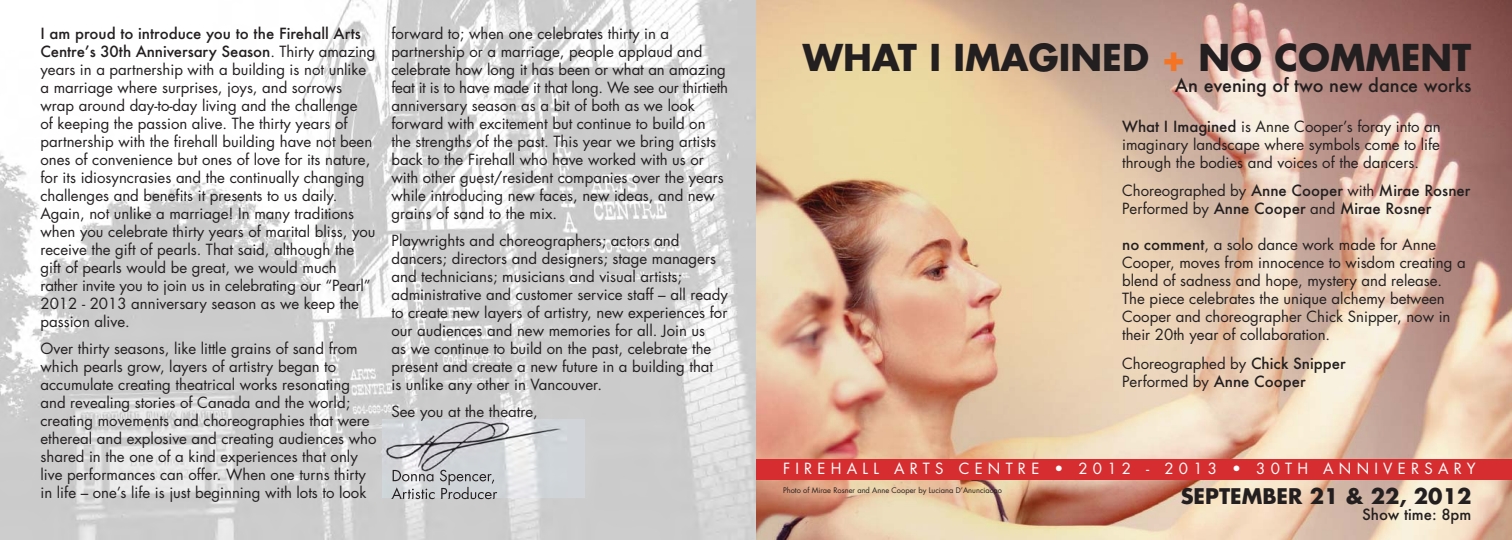
<style>
.page{position:relative;width:1512px;height:540px;background:#fff}
.page>*{position:absolute;margin:0;border:0;box-sizing:border-box;transform-origin:0 0}
.t1{font:700 36px "Futura";color:#231f20}
.t2{font:700 21px "Futura";color:#231f20}
.t3{font:500 18px "Futura";color:#231f20}
.t4{font:15px/18px "Futura";color:#231f20}
.t5{font:500 15px/18px "Futura";color:#231f20}
.t6{font:15px "Futura";letter-spacing:.35em;color:#fff}
.t7{font:7.5px "Futura";color:#231f20}
.s1{font-weight:500}
.s2{color:#f47423}
.s3{font-weight:400}
</style>
<div class="page">
<img style="left:0;top:0;width:1512px;height:540px">
<img style="left:383px;top:419px;width:201px;height:78px">
<img style="left:420px;top:419px;width:113px;height:2px">
<img style="left:393px;top:470px;width:101px;height:15px">
<img style="left:392px;top:487px;width:105px;height:10px">
<div style="left:756px;top:459px;width:756px;height:21px;background:#d62d30"></div>
<p class="t4" style="left:40px;top:26px;width:337px"><span class="s1">I am proud to introduce you to the Firehall Arts Centre’s 30th Anniversary Season</span>. Thirty amazing years in a partnership with a building is not unlike a marriage where surprises, joys, and sorrows wrap around day-to-day living and the challenge<br>of keeping the passion alive. The thirty years of partnership with the firehall building have not been ones of convenience but ones of love for its nature, for its idiosyncrasies and the continually changing challenges and benefits it presents to us daily.<br>Again, not unlike a marriage! In many traditions when you celebrate thirty years of marital bliss, you receive the gift of pearls. That said, although the gift of pearls would be great, we would much rather invite you to join us in celebrating our “Pearl” 2012 - 2013 anniversary season as we keep the passion alive.</p>
<p class="t4" style="left:40px;top:341px;width:337px">Over thirty seasons, like little grains of sand from which pearls grow, layers of artistry began to accumulate creating theatrical works resonating and revealing stories of Canada and the world; creating movements and choreographies that were ethereal and explosive and creating audiences who shared in the one of a kind experiences that only live performances can offer. When one turns thirty in life – one’s life is just beginning with lots to look</p>
<p class="t4" style="left:392px;top:25px;width:338px">forward to; when one celebrates thirty in a partnership or a marriage, people applaud and celebrate how long it has been or what an amazing feat it is to have made it that long. We see our thirtieth anniversary season as a bit of both as we look forward with excitement but continue to build on the strengths of the past. This year we bring artists back to the Firehall who have worked with us or with other guest/resident companies over the years while introducing new faces, new ideas, and new grains of sand to the mix.</p>
<p class="t4" style="left:392px;top:232px;width:338px">Playwrights and choreographers; actors and dancers; directors and designers; stage managers and technicians; musicians and visual artists; administrative and customer service staff – all ready to create new layers of artistry, new experiences for our audiences and new memories for all. Join us<br>as we continue to build on the past, celebrate the present and create a new future in a building that<br>is unlike any other in Vancouver.</p>
<p class="t4" style="left:392px;top:403px;width:148px">See you at the theatre,</p>
<p class="t4" style="left:392px;top:486px;width:107px">Artistic Producer</p>
<h1 class="t1" style="left:803px;top:41px;width:670px">WHAT I IMAGINED <span class="s2">+</span> NO COMMENT</h1>
<p class="t3" style="left:1175px;top:77px;width:298px">An evening of two new dance works</p>
<p class="t4" style="left:1122px;top:118px;width:320px;text-align:justify"><span class="s1">What I Imagined</span> is Anne Cooper’s foray into an imaginary landscape where symbols come to life through the bodies and voices of the dancers.</p>
<p class="t5" style="left:1122px;top:183px;width:350px"><span class="s3">Choreographed by</span> Anne Cooper <span class="s3">with</span> Mirae Rosner<br><span class="s3">Performed by</span> Anne Cooper <span class="s3">and</span> Mirae Rosner</p>
<p class="t4" style="left:1122px;top:237px;width:345px"><span class="s1">no comment</span>, a solo dance work made for Anne Cooper, moves from innocence to wisdom creating a blend of sadness and hope, mystery and release.<br>The piece celebrates the unique alchemy between Cooper and choreographer Chick Snipper, now in their 20th year of collaboration.</p>
<p class="t4" style="left:1122px;top:355px;width:225px">Choreographed by <span class="s1">Chick Snipper<br></span>Performed by <span class="s1">Anne Cooper</span></p>
<p class="t6" style="left:783px;top:462px;width:694px">FIREHALL ARTS CENTRE • 2012 - 2013 • 30TH ANNIVERSARY</p>
<p class="t7" style="left:783px;top:486px;width:221px">Photo of Mirae Rosner and Anne Cooper by Luciana D’Anunciacao</p>
<h2 class="t2" style="left:1181px;top:486px;width:292px">SEPTEMBER 21 &amp; 22, 2012</h2>
<p class="t5" style="left:1362px;top:507px;width:111px">Show time: 8pm</p>
</div>
